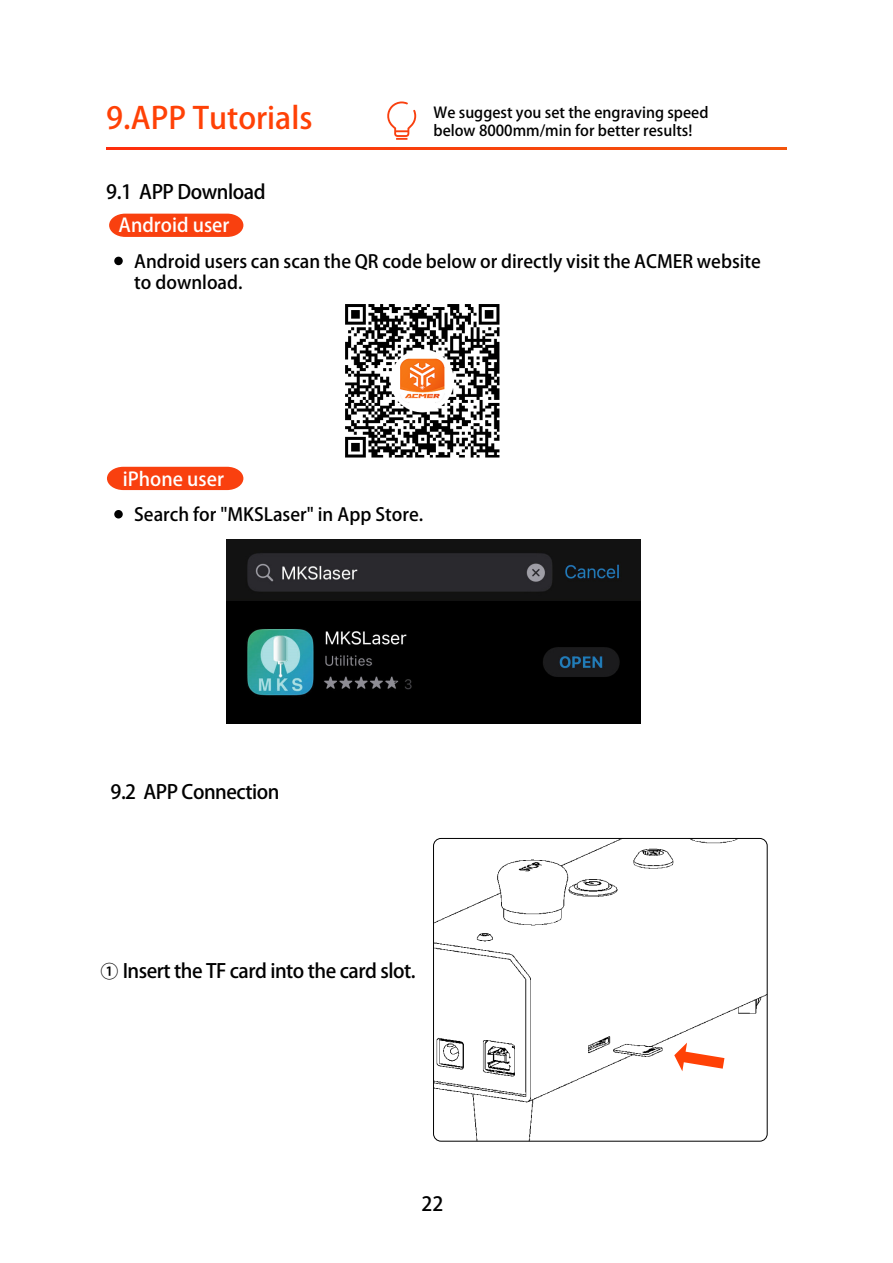
<style>
.page{position:relative;width:893px;height:1263px;background:#fff}
.page>*{position:absolute;margin:0;border:0;box-sizing:border-box;transform-origin:0 0}
.t1{font:30.15px "Harmony OS Sans SC Black G Bpc EUC H";color:#ff4106}
.t2{font:19.5px "Harmony OS Sans SC G Bpc EUC H";letter-spacing:-.025em;color:#000}
.t3{font:19.5px "Harmony OS Sans SC Bold G Bpc EUC H";color:#000}
.t4{font:18.9px "Harmony OS Sans SC Light G Bpc EUC H";color:#fff}
.t5{font:18px/21px "Harmony OS Sans SC Light G Bpc EUC H";color:#000}
.t6{font:15px/18px "Harmony OS Sans SC G Bpc EUC H";color:#000}
.s1{font-family:"Harmony OS Sans SC Light G Bpc EUC H";font-size:18px}
</style>
<div class="page">
<svg style="left:106px;top:148px;width:681px;height:1px"></svg>
<svg style="left:387px;top:101px;width:29px;height:39px"></svg>
<svg style="left:109px;top:214px;width:134px;height:23px;background:#f9491b"></svg>
<div style="left:114px;top:257px;width:9px;height:8px;background:#000;border-radius:50%"></div>
<img style="left:345px;top:304px;width:155px;height:154px">
<div style="left:107px;top:467px;width:136px;height:23px;background:#f9400f"></div>
<div style="left:114px;top:510px;width:9px;height:8px;background:#000;border-radius:50%"></div>
<img style="left:227px;top:539px;width:413px;height:185px">
<img style="left:433px;top:838px;width:334px;height:303px">
<div style="left:433px;top:838px;width:334px;height:303px;border:1px solid #000;border-radius:8px"></div>
<svg style="left:674px;top:1042px;width:50px;height:29px"></svg>
<h1 class="t1" style="left:106px;top:100px;width:208px">9.APP Tutorials</h1>
<p class="t6" style="left:433px;top:103px;width:277px">We suggest you set the engraving speed below 8000mm/min for better results!</p>
<p class="t2" style="left:106px;top:180px;width:161px">9.1 APP Download</p>
<p class="t4" style="left:119px;top:214px;width:112px">Android user</p>
<p class="t5" style="left:134px;top:251px;width:628px">Android users can scan the QR code below or directly visit the ACMER website to download.</p>
<p class="t4" style="left:123px;top:467px;width:103px">iPhone user</p>
<p class="t5" style="left:134px;top:504px;width:290px">Search for "MKSLaser" in App Store.</p>
<p class="t2" style="left:111px;top:780px;width:171px">9.2 APP Connection</p>
<p class="t2" style="left:101px;top:959px;width:316px"><span class="s1">①</span> Insert the TF card into the card slot.</p>
<p class="t3" style="left:421px;top:1192px;width:23px">22</p>
</div>
